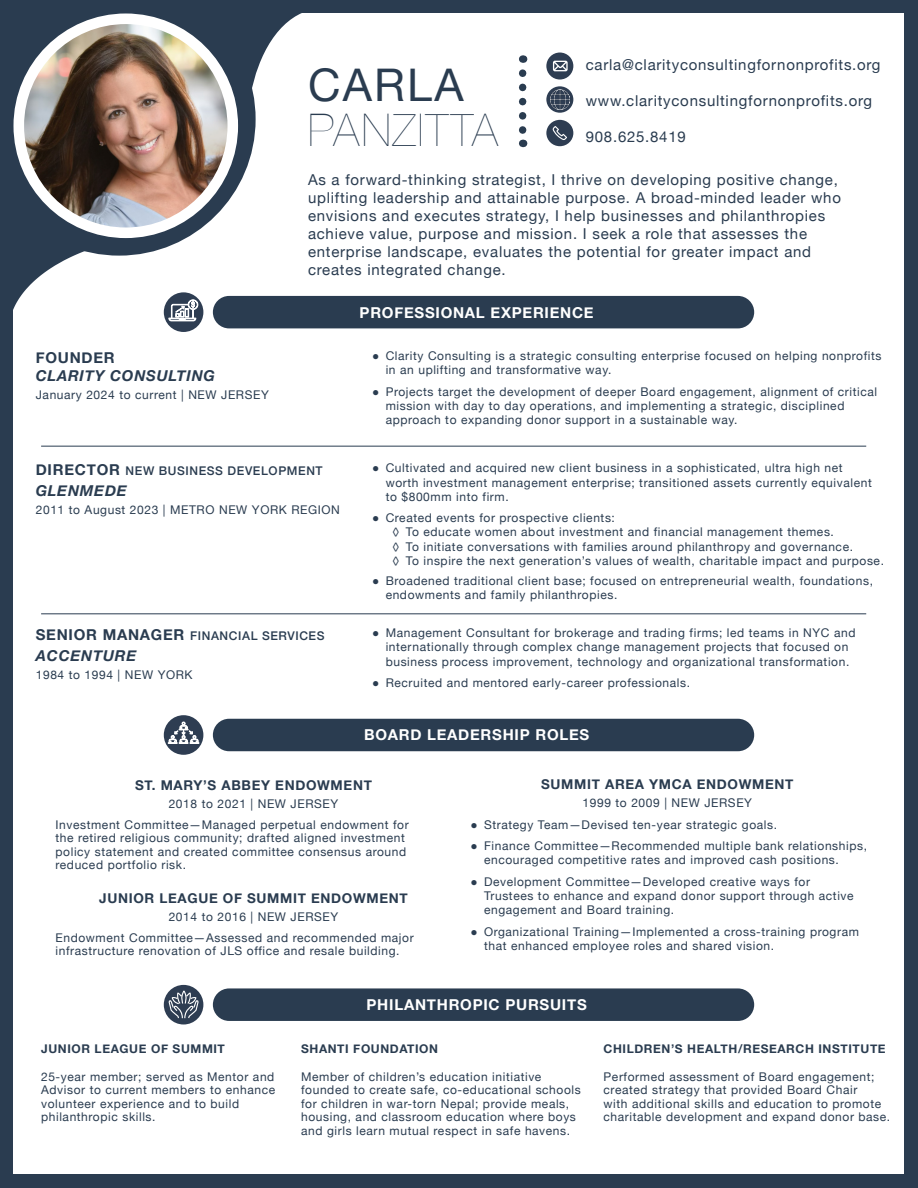
<style>
.page{position:relative;width:918px;height:1188px;background:#2a3c50}
.page>*{position:absolute;margin:0;border:0;box-sizing:border-box;transform-origin:0 0}
.t1{font:200 45px "Helvetica Neue";letter-spacing:.05em;color:#2a3c50}
.t2{font:45px "Helvetica Neue";letter-spacing:.05em;color:#2a3c50}
.t3{font:15px/18px "Helvetica Neue";letter-spacing:.05em;color:#2a3c50}
.t4{font:700 15px "Helvetica Neue";letter-spacing:.05em;color:#fff}
.t5{font:italic 700 15px "Helvetica Neue";letter-spacing:.05em;color:#2a3c50}
.t6{font:700 15px "Helvetica Neue";letter-spacing:.05em;color:#2a3c50}
.t7{font:700 13.5px "Helvetica Neue";letter-spacing:.05em;color:#2a3c50}
.t8{font:12px/14.4px "Helvetica Neue";letter-spacing:.05em;color:#2a3c50}
.t9{font:700 12px "Helvetica Neue";letter-spacing:.05em;color:#2a3c50}
.t10{font:500 12px "Helvetica Neue";letter-spacing:.05em;color:#2a3c50}
.s1{font-family:"Arial"}
.s2{font-weight:700;font-size:15px}
.s3{font-family:"Acumin Pro"}
</style>
<div class="page">
<div style="left:14px;top:14px;width:890px;height:1160px;background:#fff"></div>
<svg style="left:13px;top:256px;width:60px;height:57px"></svg>
<svg style="left:256px;top:13px;width:52px;height:60px"></svg>
<svg style="left:14px;top:14px;width:242px;height:242px;fill:#2a3c50"></svg>
<div style="left:13px;top:13px;width:225px;height:225px;background:#fff;border-radius:50%"></div>
<img style="left:24px;top:24px;width:204px;height:204px;border-radius:102px">
<svg style="left:519px;top:73px;width:7px;height:74px"></svg>
<svg style="left:546px;top:53px;width:27px;height:27px"></svg>
<svg style="left:546px;top:120px;width:27px;height:26px"></svg>
<div style="left:213px;top:296px;width:541px;height:32px;background:#2a3c50;border-radius:16px"></div>
<div style="left:164px;top:292px;width:39px;height:40px;background:#2e3d52;border-radius:50%"></div>
<svg style="left:169px;top:299px;width:29px;height:22px"></svg>
<div style="left:164px;top:715px;width:39px;height:40px;background:#2e3d52;border-radius:50%"></div>
<svg style="left:168px;top:722px;width:31px;height:22px"></svg>
<div style="left:213px;top:719px;width:541px;height:32px;background:#2a3c50;border-radius:16px"></div>
<div style="left:164px;top:985px;width:39px;height:40px;background:#2e3d52;border-radius:50%"></div>
<svg style="left:168px;top:990px;width:32px;height:29px"></svg>
<div style="left:213px;top:988px;width:541px;height:33px;background:#2a3c50;border-radius:16px"></div>
<hr style="left:41px;top:614px;width:825px;height:1px;background:#2a3c50">
<hr style="left:41px;top:446px;width:825px;height:1px;background:#2a3c50">
<svg style="left:546px;top:86px;width:27px;height:27px"></svg>
<img style="left:550px;top:90px;width:20px;height:19px">
<p class="t6" style="left:36px;top:346px;width:80px">FOUNDER</p>
<p class="t5" style="left:36px;top:364px;width:181px">CLARITY CONSULTING</p>
<p class="t8" style="left:36px;top:388px;width:235px">January 2024 to current | NEW JERSEY</p>
<p class="t3" style="left:586px;top:56px;width:296px">carla@clarityconsultingfornonprofits.org</p>
<p class="t3" style="left:586px;top:92px;width:288px">www.clarityconsultingfornonprofits.org</p>
<p class="t3" style="left:586px;top:128px;width:101px">908.625.8419</p>
<p class="t3" style="left:308px;top:171px;width:534px">As a forward-thinking strategist, I thrive on developing positive change, uplifting leadership and attainable purpose. A broad-minded leader who envisions and executes strategy, I help businesses and philanthropies achieve value, purpose and mission. I seek a role that assesses the enterprise landscape, evaluates the potential for greater impact and creates integrated change.</p>
<p class="t4" style="left:360px;top:301px;width:236px">PROFESSIONAL EXPERIENCE</p>
<p class="t2" style="left:308px;top:52px;width:157px">CARLA</p>
<p class="t1" style="left:308px;top:95px;width:191px">PANZITTA</p>
<p class="t8" style="left:386px;top:349px;width:497px;text-indent:-14px"><span class="s1">●</span> Clarity Consulting is a strategic consulting enterprise focused on helping nonprofits in an uplifting and transformative way.</p>
<p class="t8" style="left:386px;top:385px;width:493px;text-indent:-14px"><span class="s1">●</span> Projects target the development of deeper Board engagement, alignment of critical mission with day to day operations, and implementing a strategic, disciplined approach to expanding donor support in a sustainable way.</p>
<p class="t10" style="left:36px;top:461px;width:288px"><span class="s2">DIRECTOR</span> NEW BUSINESS DEVELOPMENT</p>
<p class="t5" style="left:36px;top:479px;width:93px">GLENMEDE</p>
<p class="t8" style="left:36px;top:504px;width:306px">2011 to August 2023 | METRO NEW YORK REGION</p>
<p class="t10" style="left:36px;top:626px;width:290px"><span class="s2">SENIOR MANAGER</span> FINANCIAL SERVICES</p>
<p class="t5" style="left:36px;top:644px;width:102px">ACCENTURE</p>
<p class="t8" style="left:36px;top:668px;width:158px">1984 to 1994 | NEW YORK</p>
<p class="t8" style="left:386px;top:461px;width:488px;text-indent:-14px"><span class="s1">●</span> Cultivated and acquired new client business in a sophisticated, ultra high net worth investment management enterprise; transitioned assets currently equivalent to $800mm into firm.</p>
<p class="t8" style="left:372px;top:511px;width:244px"><span class="s1">●</span> Created events for prospective clients:</p>
<p class="t8" style="left:392px;top:526px;width:443px"><span class="s3">◊</span> To educate women about investment and financial management themes.</p>
<p class="t8" style="left:392px;top:540px;width:462px"><span class="s3">◊</span> To initiate conversations with families around philanthropy and governance.</p>
<p class="t8" style="left:392px;top:554px;width:493px"><span class="s3">◊</span> To inspire the next generation’s values of wealth, charitable impact and purpose.</p>
<p class="t8" style="left:386px;top:574px;width:489px;text-indent:-14px"><span class="s1">●</span> Broadened traditional client base; focused on entrepreneurial wealth, foundations, endowments and family philanthropies.</p>
<p class="t8" style="left:386px;top:626px;width:471px;text-indent:-14px"><span class="s1">●</span> Management Consultant for brokerage and trading firms; led teams in NYC and internationally through complex change management projects that focused on business process improvement, technology and organizational transformation.</p>
<p class="t8" style="left:372px;top:676px;width:319px"><span class="s1">●</span> Recruited and mentored early-career professionals.</p>
<p class="t4" style="left:364px;top:723px;width:227px">BOARD LEADERSHIP ROLES</p>
<p class="t7" style="left:135px;top:775px;width:238px">ST. MARY’S ABBEY ENDOWMENT</p>
<p class="t8" style="left:169px;top:798px;width:171px">2018 to 2021 | NEW JERSEY</p>
<p class="t8" style="left:56px;top:819px;width:355px;line-height:13.5px">Investment Committee—Managed perpetual endowment for the retired religious community; drafted aligned investment policy statement and created committee consensus around</p>
<p class="t8" style="left:56px;top:859px;width:132px">reduced portfolio risk.</p>
<p class="t7" style="left:99px;top:888px;width:310px">JUNIOR LEAGUE OF SUMMIT ENDOWMENT</p>
<p class="t8" style="left:169px;top:911px;width:171px">2014 to 2016 | NEW JERSEY</p>
<p class="t8" style="left:56px;top:931px;width:360px">Endowment Committee—Assessed and recommended major</p>
<p class="t8" style="left:56px;top:945px;width:346px">infrastructure renovation of JLS office and resale building.</p>
<p class="t7" style="left:541px;top:773px;width:254px">SUMMIT AREA YMCA ENDOWMENT</p>
<p class="t8" style="left:583px;top:796px;width:171px">1999 to 2009 | NEW JERSEY</p>
<p class="t8" style="left:471px;top:818px;width:308px"><span class="s1">●</span> Strategy Team—Devised ten-year strategic goals.</p>
<p class="t8" style="left:484px;top:839px;width:384px;text-indent:-14px"><span class="s1">●</span> Finance Committee—Recommended multiple bank relationships, encouraged competitive rates and improved cash positions.</p>
<p class="t8" style="left:484px;top:875px;width:371px;text-indent:-14px"><span class="s1">●</span> Development Committee—Developed creative ways for<br>Trustees to enhance and expand donor support through active engagement and Board training.</p>
<p class="t8" style="left:484px;top:925px;width:376px;text-indent:-14px"><span class="s1">●</span> Organizational Training—Implemented a cross-training program that enhanced employee roles and shared vision.</p>
<p class="t9" style="left:41px;top:1039px;width:185px">JUNIOR LEAGUE OF SUMMIT</p>
<p class="t8" style="left:41px;top:1070px;width:236px;line-height:13.5px">25-year member; served as Mentor and Advisor to current members to enhance volunteer experience and to build philanthropic skills.</p>
<p class="t4" style="left:367px;top:993px;width:222px">PHILANTHROPIC PURSUITS</p>
<p class="t9" style="left:301px;top:1039px;width:138px">SHANTI FOUNDATION</p>
<p class="t8" style="left:301px;top:1070px;width:242px">Member of children’s education initiative</p>
<p class="t8" style="left:301px;top:1084px;width:281px;line-height:13.5px">founded to create safe, co-educational schools for children in war-torn Nepal; provide meals, housing, and classroom education where boys and girls learn mutual respect in safe havens.</p>
<p class="t9" style="left:604px;top:1039px;width:284px">CHILDREN’S HEALTH/RESEARCH INSTITUTE</p>
<p class="t8" style="left:604px;top:1070px;width:288px;line-height:13.5px">Performed assessment of Board engagement; created strategy that provided Board Chair<br>with additional skills and education to promote charitable development and expand donor base.</p>
</div>
